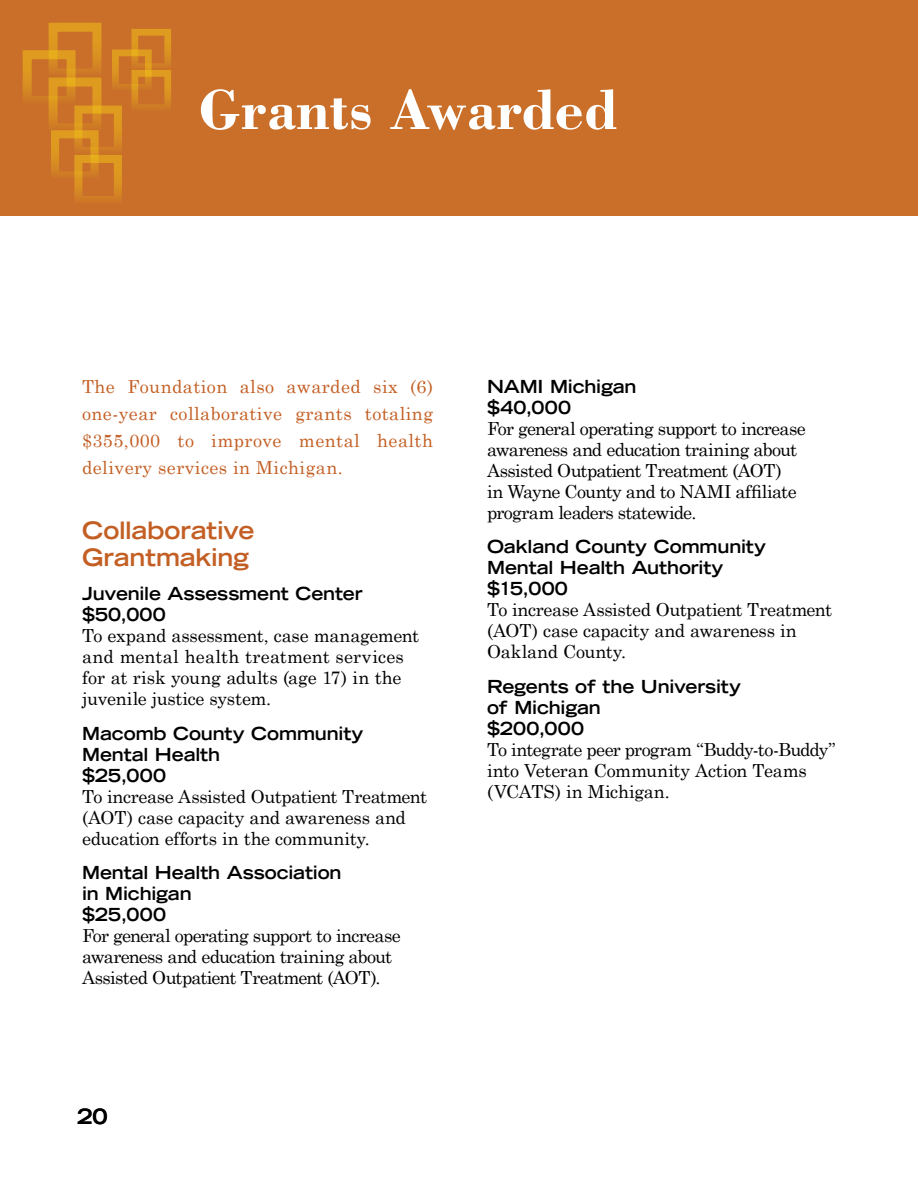
<style>
.page{position:relative;width:918px;height:1188px;background:#fff}
.page>*{position:absolute;margin:0;border:0;box-sizing:border-box;transform-origin:0 0}
.t1{font:700 60px "Bodoni BT";color:#fff}
.t2{font:700 expanded 24px/27px "Trade Gothic LH";letter-spacing:-.01em;color:#c35f24}
.t3{font:700 expanded 21px "Trade Gothic LH";color:#000}
.t4{font:18px/21px "Century Schoolbook";letter-spacing:-.025em;color:#000}
.t5{font:700 expanded 18px/21px "Trade Gothic LH";letter-spacing:-.01em;color:#000}
.t6{font:18px/27px "Century Schoolbook";letter-spacing:.025em;color:#c35f24;text-align:justify}
</style>
<div class="page">
<div style="left:0;top:0;width:918px;height:216px;background:#c96f29"></div>
<div style="left:49px;top:23px;width:52px;height:55px;border:9px solid #f6c916"></div>
<div style="left:23px;top:50px;width:53px;height:55px;border:9px solid #f6c916"></div>
<div style="left:49px;top:78px;width:52px;height:54px;border:9px solid #f6c916"></div>
<div style="left:74px;top:106px;width:48px;height:49px;border:8px solid #f6c916"></div>
<div style="left:51px;top:130px;width:48px;height:50px;border:8px solid #f6c916"></div>
<div style="left:74px;top:155px;width:48px;height:49px;border:8px solid #f6c916"></div>
<div style="left:131px;top:29px;width:40px;height:41px;border:7px solid #f6c916"></div>
<div style="left:112px;top:50px;width:40px;height:41px;border:7px solid #f6c916"></div>
<div style="left:131px;top:70px;width:40px;height:41px;border:7px solid #f6c916"></div>
<h1 class="t1" style="left:198px;top:72px;width:421px">Grants Awarded</h1>
<p class="t6" style="left:82px;top:371px;width:352px">The Foundation also awarded six (6) one-year collaborative grants totaling $355,000 to improve mental health delivery services in Michigan.</p>
<h2 class="t2" style="left:82px;top:516px;width:174px">Collaborative<br>Grantmaking</h2>
<p class="t5" style="left:82px;top:583px;width:282px">Juvenile Assessment Center $50,000</p>
<p class="t4" style="left:82px;top:624px;width:339px">To expand assessment, case management and mental health treatment services for at risk young adults (age 17) in the juvenile justice system.</p>
<p class="t5" style="left:82px;top:722px;width:283px">Macomb County Community<br>Mental Health<br>$25,000</p>
<p class="t4" style="left:82px;top:784px;width:347px">To increase Assisted Outpatient Treatment (AOT) case capacity and awareness and education efforts in the community.</p>
<p class="t5" style="left:82px;top:862px;width:261px">Mental Health Association in Michigan<br>$25,000</p>
<p class="t4" style="left:82px;top:924px;width:320px">For general operating support to increase awareness and education training about<br>Assisted Outpatient Treatment (AOT).</p>
<p class="t3" style="left:77px;top:1103px;width:32px">20</p>
<p class="t5" style="left:487px;top:375px;width:151px">NAMI Michigan $40,000</p>
<p class="t4" style="left:487px;top:416px;width:320px">For general operating support to increase awareness and education training about Assisted Outpatient Treatment (AOT)<br>in Wayne County and to NAMI affiliate program leaders statewide.</p>
<p class="t5" style="left:487px;top:536px;width:281px">Oakland County Community<br>Mental Health Authority $15,000</p>
<p class="t4" style="left:487px;top:598px;width:347px">To increase Assisted Outpatient Treatment (AOT) case capacity and awareness in<br>Oakland County.</p>
<p class="t5" style="left:487px;top:675px;width:256px">Regents of the University of Michigan<br>$200,000</p>
<p class="t4" style="left:487px;top:737px;width:350px">To integrate peer program “Buddy-to-Buddy” into Veteran Community Action Teams (VCATS) in Michigan.</p>
</div>
